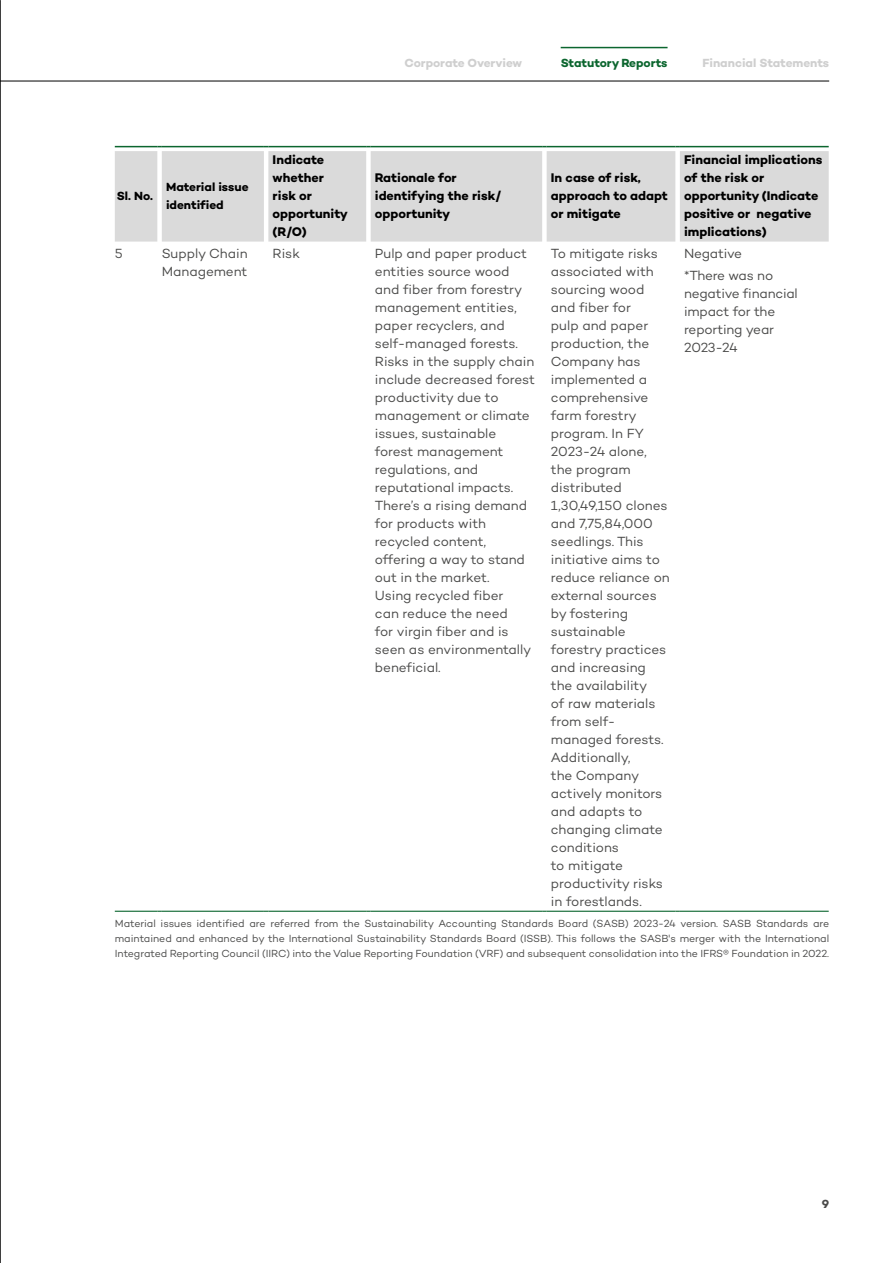
<style>
.page{position:relative;width:893px;height:1263px;background:#fff}
.page>*{position:absolute;margin:0;border:0;box-sizing:border-box;transform-origin:0 0}
.t1{font:13.5px/18px "Campton";letter-spacing:-.005em;color:#4a4a49}
.t2{font:700 12.75px/18px "Campton";color:#000}
.t3{font:700 12px "Campton";letter-spacing:-.005em;color:#cfcfcf}
.t4{font:700 12px/18px "Campton";color:#000}
.t5{font:700 12px "Campton";color:#0c662f}
.t6{font:700 12px "Campton";color:#4a4a49}
.t7{font:10.5px/15px "Campton";letter-spacing:-.005em;color:#4a4a49;text-align:justify}
</style>
<div class="page">
<div style="left:268px;top:151px;width:561px;height:91px;background:#dadada"></div>
<svg style="left:115px;top:146px;width:153px;height:96px;background:#dadbda"></svg>
<hr style="left:268px;top:146px;width:98px;height:1px;background:#0c662f">
<hr style="left:371px;top:146px;width:171px;height:1px;background:#0c662f">
<hr style="left:547px;top:146px;width:128px;height:1px;background:#0c662f">
<hr style="left:680px;top:146px;width:149px;height:1px;background:#0c662f">
<hr style="left:115px;top:911px;width:42px;height:1px;background:#0c662f">
<hr style="left:162px;top:911px;width:102px;height:1px;background:#0c662f">
<hr style="left:268px;top:911px;width:98px;height:1px;background:#0c662f">
<hr style="left:371px;top:911px;width:171px;height:1px;background:#0c662f">
<hr style="left:547px;top:911px;width:128px;height:1px;background:#0c662f">
<hr style="left:680px;top:911px;width:149px;height:1px;background:#0c662f">
<hr style="left:0;top:0;width:1px;height:1263px;background:#000">
<hr style="left:0;top:81px;width:829px;height:1px;background:#000">
<hr style="left:561px;top:47px;width:107px;height:1px;background:#0c662f">
<p class="t3" style="left:404px;top:56px;width:119px">Corporate Overview</p>
<p class="t5" style="left:561px;top:56px;width:108px">Statutory Reports</p>
<p class="t3" style="left:702px;top:56px;width:128px">Financial Statements</p>
<p class="t4" style="left:117px;top:186px;width:38px">Sl. No.</p>
<p class="t4" style="left:166px;top:177px;width:84px">Material issue identified</p>
<p class="t2" style="left:273px;top:150px;width:77px">Indicate whether risk or opportunity (R/O)</p>
<p class="t2" style="left:375px;top:168px;width:127px">Rationale for identifying the risk/ opportunity</p>
<p class="t2" style="left:551px;top:168px;width:119px">In case of risk, approach to adapt or mitigate</p>
<p class="t2" style="left:684px;top:151px;width:140px">Financial implications of the risk or opportunity (Indicate positive or negative implications)</p>
<p class="t1" style="left:115px;top:245px;width:9px">5</p>
<p class="t1" style="left:162px;top:245px;width:87px">Supply Chain<br>Management</p>
<p class="t1" style="left:273px;top:245px;width:29px">Risk</p>
<p class="t1" style="left:375px;top:245px;width:162px">Pulp and paper product entities source wood and fiber from forestry management entities, paper recyclers, and self-managed forests.<br>Risks in the supply chain include decreased forest productivity due to management or climate issues, sustainable forest management regulations, and reputational impacts.<br>There’s a rising demand for products with recycled content, offering a way to stand out in the market.<br>Using recycled fiber<br>can reduce the need<br>for virgin fiber and is seen as environmentally beneficial.</p>
<p class="t1" style="left:551px;top:244px;width:120px">To mitigate risks associated with sourcing wood and fiber for<br>pulp and paper production, the<br>Company has implemented a comprehensive farm forestry program. In FY<br>2023-24 alone, the program distributed<br>1,30,49,150 clones and 7,75,84,000 seedlings. This initiative aims to reduce reliance on external sources by fostering sustainable forestry practices and increasing the availability<br>of raw materials from self&shy;managed forests.<br>Additionally,<br>the Company actively monitors and adapts to changing climate conditions<br>to mitigate productivity risks in forestlands.</p>
<p class="t1" style="left:684px;top:242px;width:91px;line-height:22.2px">Negative *There was no</p>
<p class="t1" style="left:684px;top:285px;width:115px">negative financial impact for the reporting year<br>2023-24</p>
<p class="t7" style="left:115px;top:915px;width:716px">Material issues identified are referred from the Sustainability Accounting Standards Board (SASB) 2023-24 version. SASB Standards are maintained and enhanced by the International Sustainability Standards Board (ISSB). This follows the SASB's merger with the International Integrated Reporting Council (IIRC) into the Value Reporting Foundation (VRF) and subsequent consolidation into the IFRS® Foundation in 2022.</p>
<p class="t6" style="left:822px;top:1196px;width:9px">9</p>
</div>
